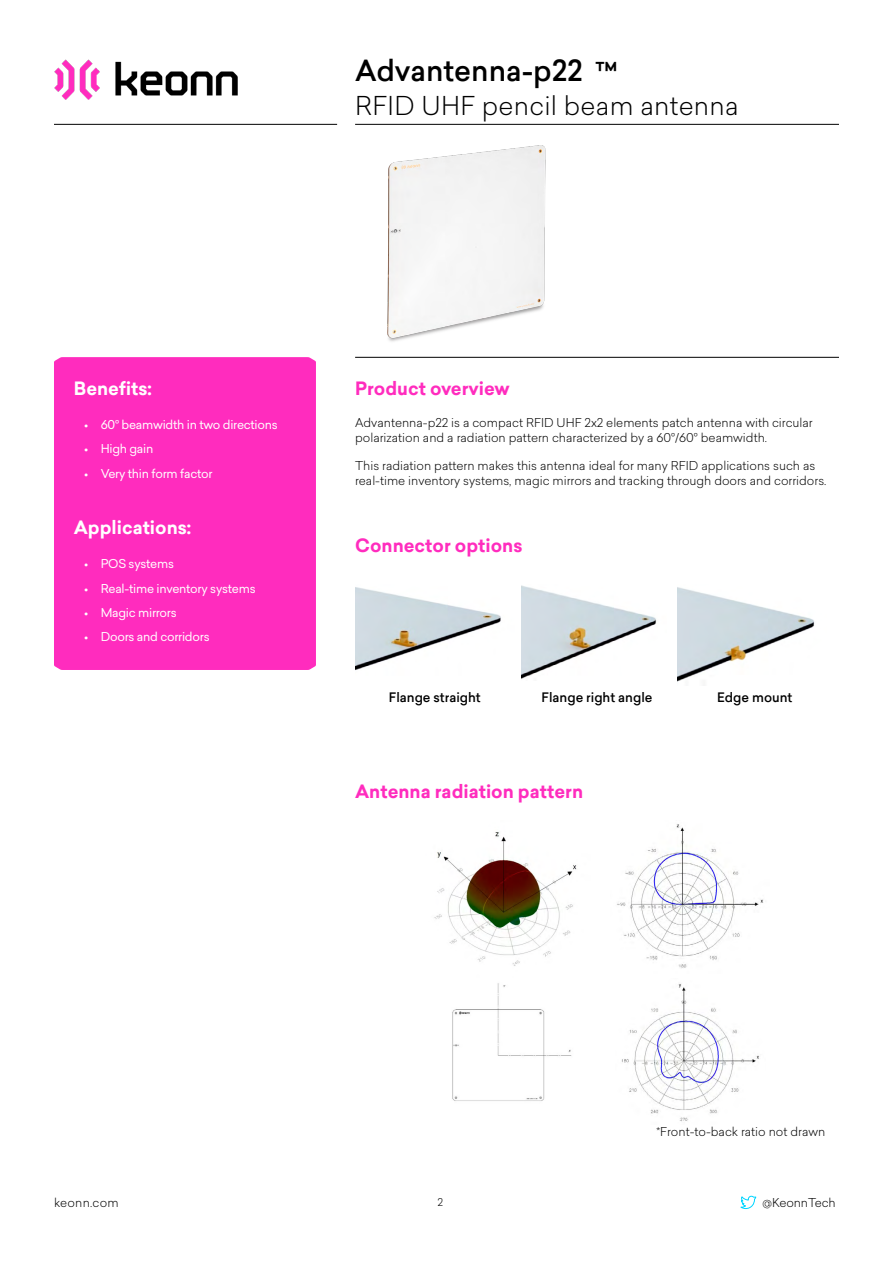
<style>
.page{position:relative;width:893px;height:1263px;background:#fff}
.page>*{position:absolute;margin:0;border:0;box-sizing:border-box;transform-origin:0 0}
.t1{font:500 28.5px "Sailec";color:#000}
.t2{font:300 25.5px "Sailec";letter-spacing:.01em;color:#000}
.t3{font:700 18px "Sailec";color:#ff2cbe}
.t4{font:700 18px "Sailec";color:#fff}
.t5{font:500 12.75px "Sailec";color:#000}
.t6{font:300 12px/14.4px "Sailec";color:#000}
.t7{font:12px "Sailec";letter-spacing:-.02em;color:#fff}
.t8{font:300 12px "Sailec";letter-spacing:.02em;color:#000}
.t9{font:300 10.5px "Sailec";color:#000}
.s1{font-size:25.5px}
</style>
<div class="page">
<hr style="left:355px;top:124px;width:484px;height:1px;background:#000">
<hr style="left:54px;top:124px;width:283px;height:1px;background:#000">
<img style="left:54px;top:59px;width:184px;height:40px">
<svg style="left:740px;top:1195px;width:17px;height:14px"></svg>
<img style="left:387px;top:145px;width:159px;height:197px">
<hr style="left:355px;top:357px;width:484px;height:1px;background:#000">
<div style="left:54px;top:357px;width:262px;height:313px;background:#ff2cbe"></div>
<img style="left:356px;top:587px;width:145px;height:83px">
<img style="left:522px;top:585px;width:135px;height:94px">
<img style="left:677px;top:587px;width:138px;height:95px">
<img style="left:434px;top:832px;width:143px;height:269px">
<img style="left:617px;top:824px;width:147px;height:144px">
<img style="left:621px;top:984px;width:138px;height:138px">
<h1 class="t1" style="left:355px;top:50px;width:264px">Advantenna-p22 <span class="s1">™</span></h1>
<h2 class="t2" style="left:355px;top:89px;width:385px">RFID UHF pencil beam antenna</h2>
<h3 class="t4" style="left:74px;top:375px;width:80px">Benefits:</h3>
<p class="t7" style="left:84px;top:416px;width:195px">• 60° beamwidth in two directions</p>
<p class="t7" style="left:84px;top:441px;width:71px">• High gain</p>
<p class="t7" style="left:84px;top:465px;width:130px">• Very thin form factor</p>
<h3 class="t4" style="left:74px;top:515px;width:119px">Applications:</h3>
<p class="t7" style="left:84px;top:556px;width:91px">• POS systems</p>
<p class="t7" style="left:84px;top:580px;width:173px">• Real-time inventory systems</p>
<p class="t7" style="left:84px;top:604px;width:94px">• Magic mirrors</p>
<p class="t7" style="left:84px;top:629px;width:127px">• Doors and corridors</p>
<h3 class="t3" style="left:355px;top:375px;width:156px">Product overview</h3>
<p class="t6" style="left:355px;top:415px;width:459px">Advantenna-p22 is a compact RFID UHF 2x2 elements patch antenna with circular polarization and a radiation pattern characterized by a 60°/60° beamwidth.</p>
<p class="t6" style="left:355px;top:459px;width:473px">This radiation pattern makes this antenna ideal for many RFID applications such as real-time inventory systems, magic mirrors and tracking through doors and corridors.</p>
<h3 class="t3" style="left:355px;top:532px;width:169px">Connector options</h3>
<p class="t5" style="left:389px;top:688px;width:93px">Flange straight</p>
<p class="t5" style="left:542px;top:688px;width:112px">Flange right angle</p>
<p class="t5" style="left:717px;top:688px;width:77px">Edge mount</p>
<h3 class="t3" style="left:355px;top:779px;width:230px">Antenna radiation pattern</h3>
<p class="t6" style="left:656px;top:1124px;width:170px">*Front-to-back ratio not drawn</p>
<p class="t8" style="left:54px;top:1194px;width:66px">keonn.com</p>
<p class="t9" style="left:438px;top:1195px;width:7px">2</p>
<p class="t6" style="left:762px;top:1195px;width:75px">@KeonnTech</p>
</div>
